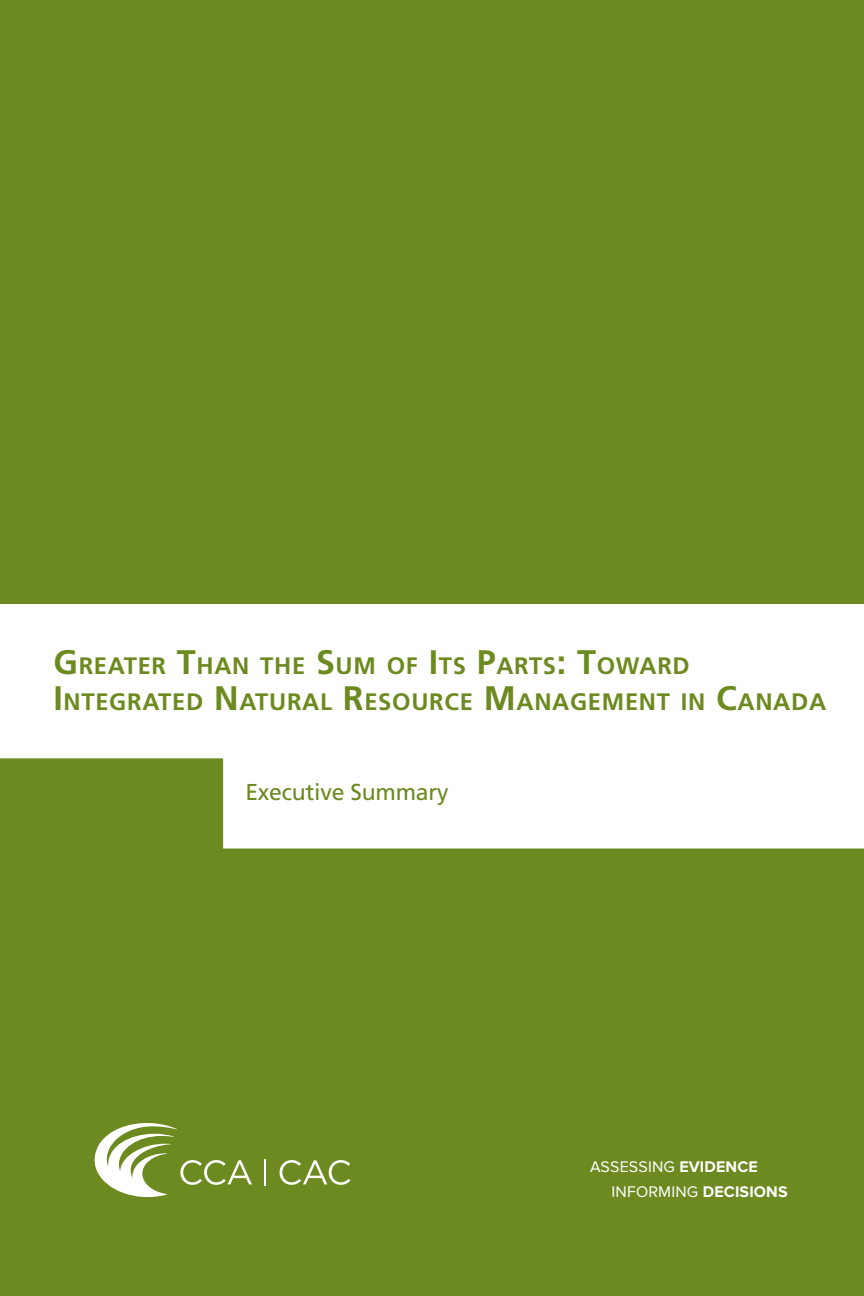
<style>
.page{position:relative;width:864px;height:1296px;background:#fff}
.page>*{position:absolute;margin:0;border:0;box-sizing:border-box;transform-origin:0 0}
.Cover_Title{font:700 23.8px/36px "Frutiger LT Std";letter-spacing:.03em;color:#6c8a1f}
.Cover_Subtitle{font:23px "Frutiger LT Std";letter-spacing:-.01em;color:#6c8a1f}
.Body_copy{font:16px "Proxima Nova";letter-spacing:.01em;color:#fff}
.s1{font-size:34px}
.s2{font-weight:700}
</style>
<div class="page">
<div style="left:0;top:585px;width:864px;height:711px;background:#6c8a1f"></div>
<svg style="left:0;top:604px;width:864px;height:245px;background:#f0f3e9"></svg>
<svg style="left:95px;top:1123px;width:157px;height:74px"></svg>
<svg style="left:280px;top:1160px;width:70px;height:25px"></svg>
<hr style="left:264px;top:1159px;width:2px;height:26px;background:#fff">
<div style="left:0;top:0;width:864px;height:603px;background:#6c8a1f"></div>
<p class="Cover_Title" style="left:53px;top:648px;width:774px"><span class="s1">G</span>REATER <span class="s1">T</span>HAN THE <span class="s1">S</span>UM OF <span class="s1">I</span>TS <span class="s1">P</span>ARTS<span class="s1">: T</span>OWARD<br><span class="s1">I</span>NTEGRATED <span class="s1">N</span>ATURAL <span class="s1">R</span>ESOURCE <span class="s1">M</span>ANAGEMENT IN <span class="s1">C</span>ANADA</p>
<p class="Cover_Subtitle" style="left:245px;top:779px;width:205px">Executive Summary</p>
<p class="Body_copy" style="left:590px;top:1158px;width:169px">ASSESSING <span class="s2">EVIDENCE</span></p>
<p class="Body_copy" style="left:612px;top:1183px;width:178px">INFORMING <span class="s2">DECISIONS</span></p>
</div>
